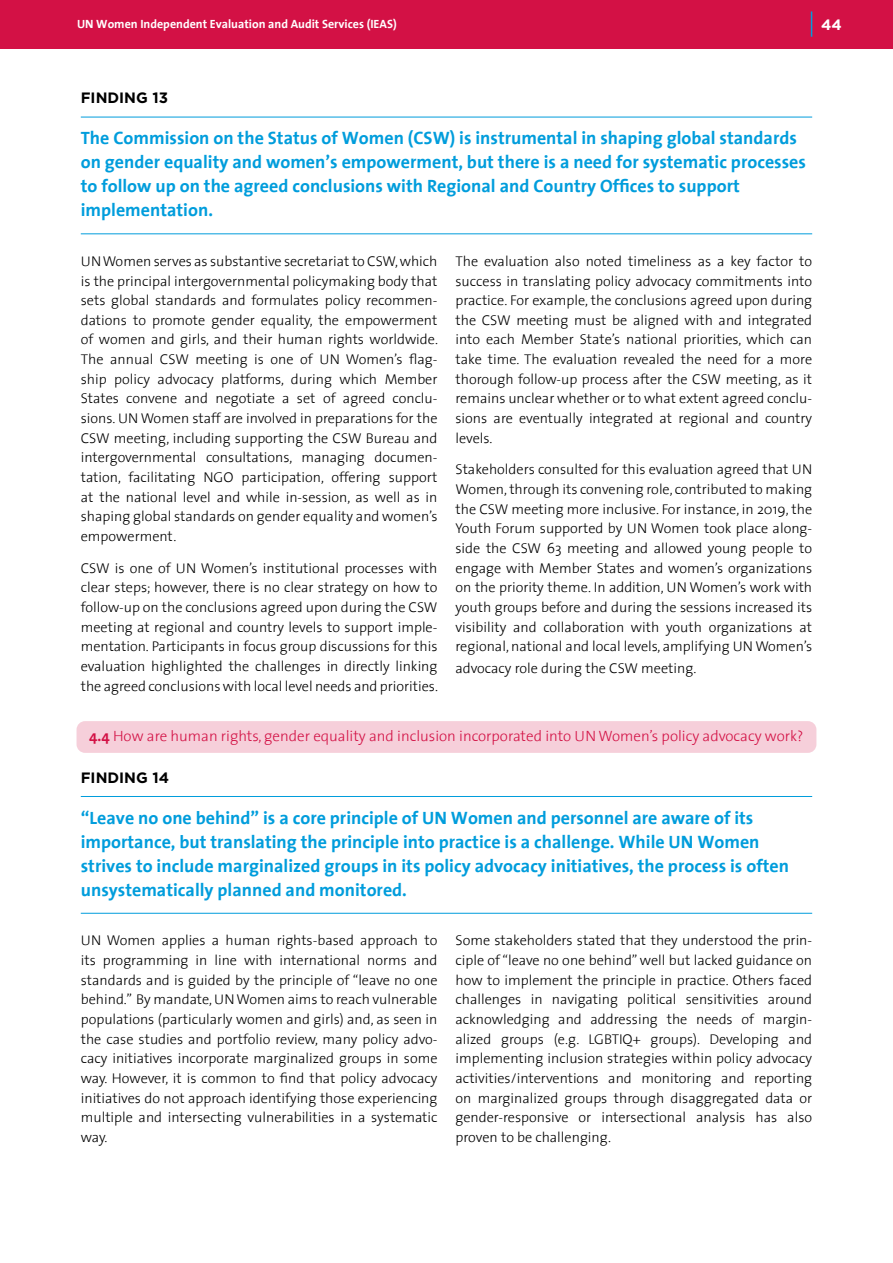
<style>
.page{position:relative;width:893px;height:1263px;background:#fff}
.page>*{position:absolute;margin:0;border:0;box-sizing:border-box;transform-origin:0 0}
.FIndings_Text{font:700 18px/24px "The Sans";color:#009ddc}
.Overarching_Q{font:300 15px "The Sans";color:#d31145}
.FINDINGS_HEADER{font:700 15px "Gotham";color:#000}
.t1{font:700 15px "Gotham";color:#fff}
.t2{font:300 14.25px/19.6px "The Sans";color:#000;text-align:justify}
.t3{font:700 12px "The Sans";color:#fff}
.s1{font-weight:700}
</style>
<div class="page">
<div style="left:0;top:0;width:893px;height:48px;background:#d31145"></div>
<svg style="left:811px;top:11px;width:1px;height:26px"></svg>
<hr style="left:81px;top:117px;width:731px;height:1px;background:#009ddc">
<hr style="left:81px;top:233px;width:731px;height:1px;background:#009ddc">
<div style="left:77px;top:721px;width:739px;height:32px;background:#f6cfda;border-radius:9px"></div>
<hr style="left:81px;top:796px;width:731px;height:1px;background:#009ddc">
<hr style="left:81px;top:913px;width:731px;height:1px;background:#009ddc">
<p class="t3" style="left:77px;top:14px;width:321px">UN Women Independent Evaluation and Audit Services (IEAS)</p>
<p class="t1" style="left:821px;top:15px;width:22px">44</p>
<p class="FINDINGS_HEADER" style="left:81px;top:88px;width:89px">FINDING 13</p>
<p class="FIndings_Text" style="left:81px;top:126px;width:727px">The Commission on the Status of Women (CSW) is instrumental in shaping global standards on gender equality and women’s empowerment, but there is a need for systematic processes to follow up on the agreed conclusions with Regional and Country Offices to support implementation.</p>
<p class="t2" style="left:81px;top:251px;width:359px">UN Women serves as substantive secretariat to CSW, which is the principal intergovernmental policymaking body that sets global standards and formulates policy recommen&shy;dations to promote gender equality, the empowerment of women and girls, and their human rights worldwide.<br>The annual CSW meeting is one of UN Women’s flag&shy;ship policy advocacy platforms, during which Member States convene and negotiate a set of agreed conclu&shy;sions. UN Women staff are involved in preparations for the CSW meeting, including supporting the CSW Bureau and intergovernmental consultations, managing documen&shy;tation, facilitating NGO participation, offering support at the national level and while in-session, as well as in shaping global standards on gender equality and women’s empowerment.</p>
<p class="t2" style="left:81px;top:557px;width:359px">CSW is one of UN Women’s institutional processes with clear steps; however, there is no clear strategy on how to follow-up on the conclusions agreed upon during the CSW meeting at regional and country levels to support imple&shy;mentation. Participants in focus group discussions for this evaluation highlighted the challenges in directly linking the agreed conclusions with local level needs and priorities.</p>
<p class="t2" style="left:455px;top:251px;width:358px">The evaluation also noted timeliness as a key factor to success in translating policy advocacy commitments into practice. For example, the conclusions agreed upon during the CSW meeting must be aligned with and integrated into each Member State’s national priorities, which can take time. The evaluation revealed the need for a more thorough follow-up process after the CSW meeting, as it remains unclear whether or to what extent agreed conclu&shy;sions are eventually integrated at regional and country levels.</p>
<p class="t2" style="left:455px;top:459px;width:358px">Stakeholders consulted for this evaluation agreed that UN Women, through its convening role, contributed to making the CSW meeting more inclusive. For instance, in 2019, the Youth Forum supported by UN Women took place along&shy;side the CSW 63 meeting and allowed young people to engage with Member States and women’s organizations on the priority theme. In addition, UN Women’s work with youth groups before and during the sessions increased its visibility and collaboration with youth organizations at regional, national and local levels, amplifying UN Women’s</p>
<p class="t2" style="left:455px;top:658px;width:243px">advocacy role during the CSW meeting.</p>
<p class="Overarching_Q" style="left:89px;top:723px;width:716px"><span class="s1">4.4</span> How are human rights, gender equality and inclusion incorporated into UN Women’s policy advocacy work?</p>
<p class="FINDINGS_HEADER" style="left:81px;top:768px;width:90px">FINDING 14</p>
<p class="FIndings_Text" style="left:81px;top:805px;width:710px">“Leave no one behind” is a core principle of UN Women and personnel are aware of its importance, but translating the principle into practice is a challenge. While UN Women strives to include marginalized groups in its policy advocacy initiatives, the process is often unsystematically planned and monitored.</p>
<p class="t2" style="left:81px;top:930px;width:358px">UN Women applies a human rights-based approach to its programming in line with international norms and standards and is guided by the principle of “leave no one behind.” By mandate, UN Women aims to reach vulnerable populations (particularly women and girls) and, as seen in the case studies and portfolio review, many policy advo&shy;cacy initiatives incorporate marginalized groups in some way. However, it is common to find that policy advocacy initiatives do not approach identifying those experiencing multiple and intersecting vulnerabilities in a systematic way.</p>
<p class="t2" style="left:455px;top:930px;width:358px">Some stakeholders stated that they understood the prin&shy;ciple of “leave no one behind” well but lacked guidance on how to implement the principle in practice. Others faced challenges in navigating political sensitivities around acknowledging and addressing the needs of margin&shy;alized groups (e.g. LGBTIQ+ groups). Developing and implementing inclusion strategies within policy advocacy activities/interventions and monitoring and reporting on marginalized groups through disaggregated data or gender-responsive or intersectional analysis has also proven to be challenging.</p>
</div>
